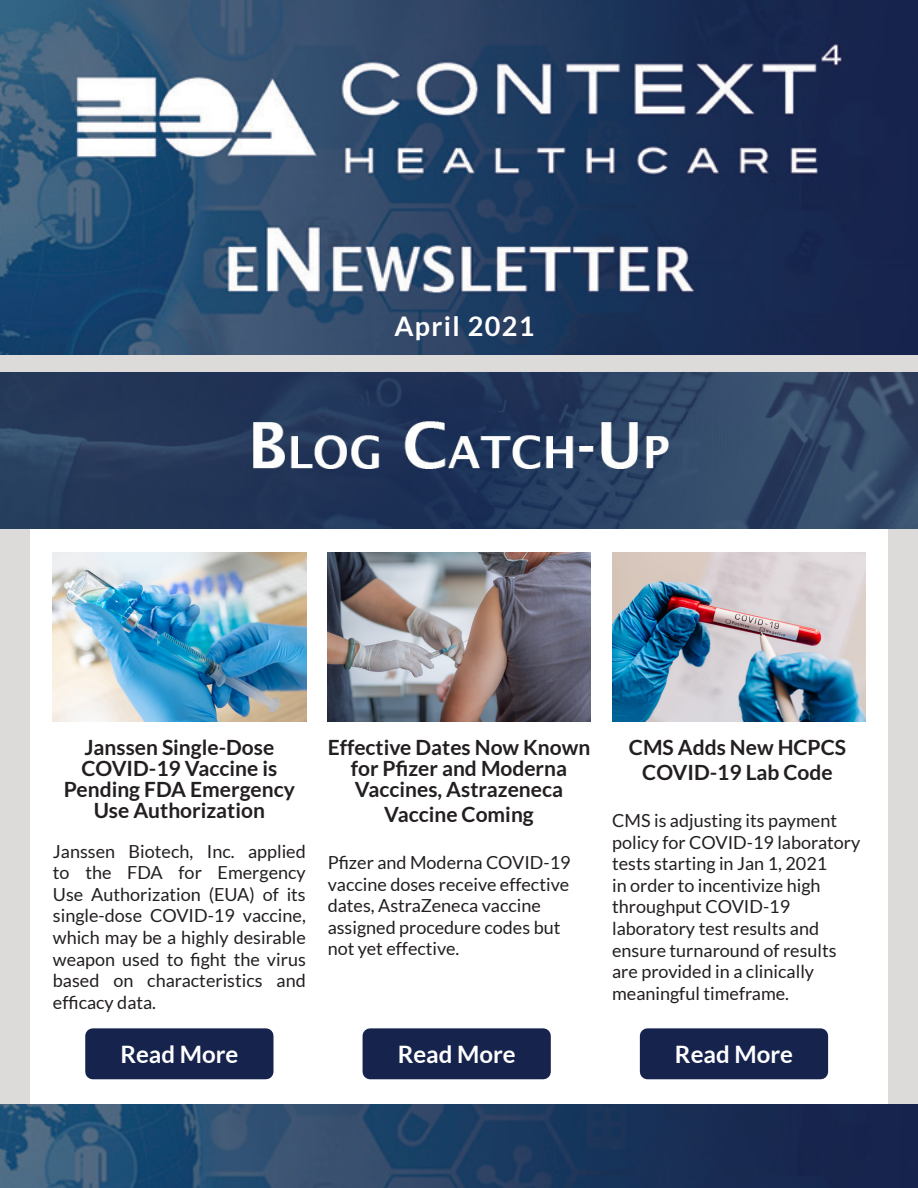
<style>
.page{position:relative;width:918px;height:1188px;background:#fff}
.page>*{position:absolute;margin:0;border:0;box-sizing:border-box;transform-origin:0 0}
.t1{font:700 27px "Lato";letter-spacing:.05em;color:#fff}
.t2{font:700 24px "Lato";color:#fff}
.t3{font:700 21px/21px "Lato";color:#231f20;text-align:center}
.t4{font:18px/21.6px "Lato";color:#231f20}
</style>
<div class="page">
<div style="left:0;top:349px;width:918px;height:839px;border:30px solid #dddbda"></div>
<img style="left:0;top:0;width:918px;height:354px">
<img style="left:0;top:1104px;width:918px;height:84px">
<img style="left:0;top:373px;width:918px;height:155px">
<img style="left:612px;top:553px;width:253px;height:169px">
<div style="left:647px;top:1036px;width:174px;height:36px;background:#16234d"></div>
<div style="left:640px;top:1028px;width:188px;height:51px;border:15px solid #16234d"></div>
<div style="left:93px;top:1036px;width:173px;height:36px;background:#16234d"></div>
<div style="left:85px;top:1028px;width:188px;height:51px;border:15px solid #16234d"></div>
<img style="left:53px;top:553px;width:254px;height:169px">
<div style="left:370px;top:1036px;width:173px;height:36px;background:#16234d"></div>
<div style="left:363px;top:1028px;width:188px;height:51px;border:15px solid #16234d"></div>
<img style="left:328px;top:553px;width:262px;height:169px">
<h1 class="t1" style="left:394px;top:314px;width:142px">April 2021</h1>
<p class="t3" style="left:64px;top:738px;width:233px">Janssen Single-Dose<br>COVID-19 Vaccine is<br>Pending FDA Emergency<br>Use Authorization</p>
<p class="t4" style="left:53px;top:842px;width:254px;text-align:justify">Janssen Biotech, Inc. applied to the FDA for Emergency Use Authorization (EUA) of its single-dose COVID-19 vaccine, which may be a highly desirable weapon used to fight the virus based on characteristics and efficacy data.</p>
<h2 class="t2" style="left:120px;top:1044px;width:119px">Read More</h2>
<h2 class="t2" style="left:398px;top:1044px;width:119px">Read More</h2>
<p class="t3" style="left:328px;top:738px;width:264px">Effective Dates Now Known for Pfizer and Moderna<br>Vaccines, Astrazeneca</p>
<p class="t3" style="left:384px;top:805px;width:151px">Vaccine Coming</p>
<p class="t4" style="left:328px;top:852px;width:244px">Pfizer and Moderna COVID-19 vaccine doses receive effective dates, AstraZeneca vaccine assigned procedure codes but not yet effective.</p>
<p class="t3" style="left:629px;top:736px;width:219px;line-height:25.2px">CMS Adds New HCPCS<br>COVID-19 Lab Code</p>
<p class="t4" style="left:612px;top:811px;width:250px">CMS is adjusting its payment policy for COVID-19 laboratory tests starting in Jan 1, 2021<br>in order to incentivize high throughput COVID-19 laboratory test results and ensure turnaround of results are provided in a clinically meaningful timeframe.</p>
<h2 class="t2" style="left:675px;top:1044px;width:119px">Read More</h2>
</div>
